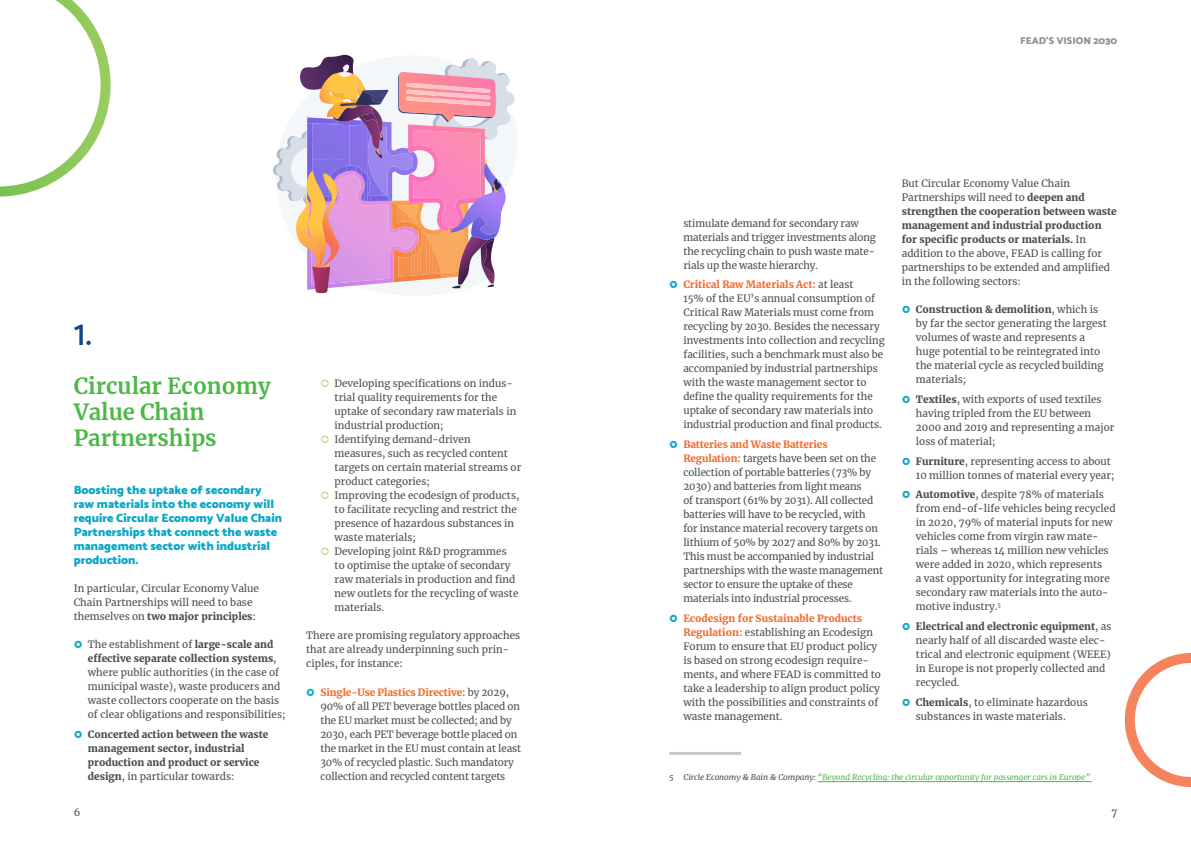
<style>
.page{position:relative;width:1191px;height:842px;background:#fff}
.page>*{position:absolute;margin:0;border:0;box-sizing:border-box;transform-origin:0 0}
.Title_01{font:500 36px "Catamaran";color:#114785}
.Title_Ask___questions{font:700 22px/26px "Merriweather";color:#4cb848}
.Intro{font:900 12px/14px "Catamaran";color:#0aa8c7}
.Body{font:10px/14px "Merriweather";color:#4a4d4f}
.t1{font:900 10px/14px "Merriweather";color:#4a4d4f}
.t2{font:900 10px "Catamaran";color:#939294}
.Legend{font:italic 8px "Merriweather";color:#4cb848}
.s1{font-weight:900}
.s2{font-weight:400}
.s3{font-weight:900;color:#f36e30}
.s4{color:#4a4d4f}
</style>
<div class="page">
<svg style="left:273px;top:55px;width:242px;height:238px"></svg>
<hr style="left:669px;top:752px;width:72px;height:3px;background:#cccacb">
<hr style="left:818px;top:781px;width:273px;height:1px;background:#4cb848">
<svg style="left:0;top:0;width:111px;height:197px"></svg>
<svg style="left:1124px;top:653px;width:67px;height:134px"></svg>
<p class="Title_01" style="left:74px;top:305px;width:20px">1.</p>
<p class="Title_Ask___questions" style="left:74px;top:372px;width:198px">Circular Economy<br>Value Chain<br>Partnerships</p>
<p class="Intro" style="left:74px;top:482px;width:210px">Boosting the uptake of secondary raw materials into the economy will require Circular Economy Value Chain<br>Partnerships that connect the waste management sector with industrial production.</p>
<p class="Body" style="left:74px;top:581px;width:187px">In particular, Circular Economy Value<br>Chain Partnerships will need to base themselves on <span class="s1">two major principles</span>:</p>
<p class="Body" style="left:88px;top:637px;width:199px">The establishment of <span class="s1">large-scale and effective separate collection systems</span>, where public authorities (in the case of municipal waste), waste producers and waste collectors cooperate on the basis of clear obligations and responsibilities;</p>
<p class="t1" style="left:88px;top:727px;width:182px">Concerted action between the waste management sector, industrial production and product or service design<span class="s2">, in particular towards:</span></p>
<p class="Body" style="left:334px;top:376px;width:183px">Developing specifications on indus&shy;trial quality requirements for the uptake of secondary raw materials in industrial production;</p>
<p class="Body" style="left:334px;top:432px;width:188px">Identifying demand-driven measures, such as recycled content targets on certain material streams or product categories;</p>
<p class="Body" style="left:334px;top:488px;width:186px">Improving the ecodesign of products, to facilitate recycling and restrict the presence of hazardous substances in waste materials;</p>
<p class="Body" style="left:334px;top:544px;width:185px">Developing joint R&amp;D programmes to optimise the uptake of secondary raw materials in production and find new outlets for the recycling of waste materials.</p>
<p class="Body" style="left:306px;top:628px;width:215px">There are promising regulatory approaches that are already underpinning such prin&shy;ciples, for instance:</p>
<p class="Body" style="left:320px;top:685px;width:202px"><span class="s3">Single-Use Plastics Directive:</span> by 2029, 90% of all PET beverage bottles placed on the EU market must be collected; and by 2030, each PET beverage bottle placed on the market in the EU must contain at least 30% of recycled plastic. Such mandatory collection and recycled content targets</p>
<p class="t2" style="left:1020px;top:33px;width:99px">FEAD’S VISION 2030</p>
<p class="Body" style="left:683px;top:216px;width:194px">stimulate demand for secondary raw materials and trigger investments along the recycling chain to push waste mate&shy;rials up the waste hierarchy.</p>
<p class="Body" style="left:683px;top:277px;width:203px"><span class="s3">Critical Raw Materials Act:</span> at least<br>15% of the EU’s annual consumption of Critical Raw Materials must come from recycling by 2030. Besides the necessary investments into collection and recycling facilities, such a benchmark must also be accompanied by industrial partnerships with the waste management sector to define the quality requirements for the uptake of secondary raw materials into industrial production and final products.</p>
<p class="Body" style="left:683px;top:437px;width:201px"><span class="s3">Batteries and Waste Batteries Regulation:</span> targets have been set on the collection of portable batteries (73% by 2030) and batteries from light means<br>of transport (61% by 2031). All collected batteries will have to be recycled, with<br>for instance material recovery targets on lithium of 50% by 2027 and 80% by 2031.<br>This must be accompanied by industrial partnerships with the waste management sector to ensure the uptake of these materials into industrial processes.</p>
<p class="Body" style="left:683px;top:611px;width:199px"><span class="s3">Ecodesign for Sustainable Products Regulation:</span> establishing an Ecodesign Forum to ensure that EU product policy is based on strong ecodesign require&shy;ments, and where FEAD is committed to take a leadership to align product policy with the possibilities and constraints of waste management.</p>
<p class="Body" style="left:901px;top:176px;width:216px">But Circular Economy Value Chain Partnerships will need to <span class="s1">deepen and strengthen the cooperation between waste management and industrial production for specific products or materials.</span> In addition to the above, FEAD is calling for partnerships to be extended and amplified in the following sectors:</p>
<p class="Body" style="left:916px;top:302px;width:192px"><span class="s1">Construction &amp; demolition</span>, which is by far the sector generating the largest volumes of waste and represents a huge potential to be reintegrated into the material cycle as recycled building materials;</p>
<p class="Body" style="left:916px;top:392px;width:200px"><span class="s1">Textiles</span>, with exports of used textiles having tripled from the EU between<br>2000 and 2019 and representing a major loss of material;</p>
<p class="Body" style="left:916px;top:454px;width:200px"><span class="s1">Furniture</span>, representing access to about<br>10 million tonnes of material every year;</p>
<p class="Body" style="left:916px;top:487px;width:201px"><span class="s1">Automotive</span>, despite 78% of materials from end-of-life vehicles being recycled in 2020, 79% of material inputs for new vehicles come from virgin raw mate&shy;rials – whereas 14 million new vehicles were added in 2020, which represents<br>a vast opportunity for integrating more secondary raw materials into the auto&shy;motive industry.<sup>5</sup></p>
<p class="Body" style="left:916px;top:619px;width:197px"><span class="s1">Electrical and electronic equipment</span>, as nearly half of all discarded waste elec&shy;trical and electronic equipment (WEEE) in Europe is not properly collected and recycled.</p>
<p class="Body" style="left:916px;top:695px;width:173px"><span class="s1">Chemicals</span>, to eliminate hazardous substances in waste materials.</p>
<p class="Legend" style="left:669px;top:771px;width:422px"><span class="s4">5 Circle Economy &amp; Bain &amp; Company:</span> “Beyond Recycling: the circular opportunity for passenger cars in Europe”</p>
<p class="Body" style="left:74px;top:805px;width:8px">6</p>
<p class="Body" style="left:1111px;top:805px;width:7px">7</p>
</div>
